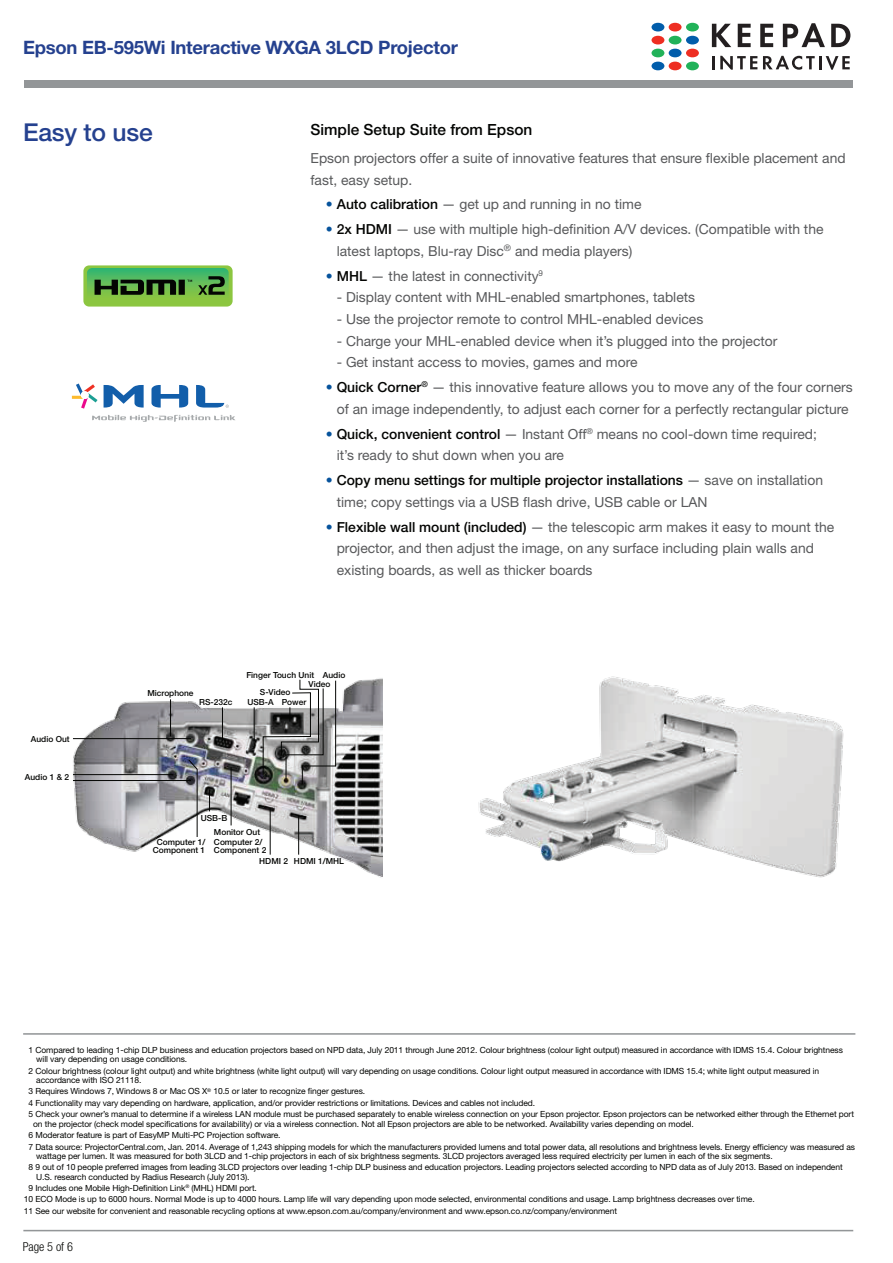
<style>
.page{position:relative;width:893px;height:1263px;background:#fff}
.page>*{position:absolute;margin:0;border:0;box-sizing:border-box;transform-origin:0 0}
.t1{font:500 24.6px "Helvetica Neue LT Std";letter-spacing:-.01em;color:#25418f}
.t2{font:700 18.45px "Helvetica Neue LT Std";letter-spacing:-.015em;color:#25418f}
.t3{font:500 15.45px "Helvetica Neue LT Std";color:#040503}
.t4{font:13.8px/21.6px "Helvetica Neue LT Std";color:#58595b}
.t5{font:300 condensed 12.3px "Helvetica Neue LT Std";letter-spacing:-.005em;color:#040503}
.t6{font:8.4px/11.4px "Helvetica Neue LT Std";letter-spacing:-.01em;color:#040503}
.t7{font:500 8.4px/7.6px "Helvetica Neue LT Std";color:#040503;text-align:center}
.s1{color:#07539c}
.s2{font-weight:500;color:#040503}
</style>
<div class="page">
<div style="left:24px;top:81px;width:829px;height:7px;background:#939698"></div>
<hr style="left:23px;top:1230px;width:830px;height:1px;background:#939698">
<hr style="left:23px;top:1033px;width:832px;height:2px;background:#939698">
<svg style="left:92px;top:415px;width:143px;height:7px"></svg>
<svg style="left:104px;top:385px;width:40px;height:22px"></svg>
<svg style="left:151px;top:385px;width:37px;height:22px"></svg>
<svg style="left:72px;top:383px;width:26px;height:26px"></svg>
<svg style="left:196px;top:385px;width:33px;height:23px"></svg>
<img style="left:478px;top:676px;width:366px;height:202px">
<div style="left:83px;top:265px;width:150px;height:42px;background:#8cc640;border-radius:6px"></div>
<svg style="left:87px;top:268px;width:142px;height:27px;background:#3d8645"></svg>
<img style="left:73px;top:678px;width:310px;height:200px">
<hr style="left:231px;top:767px;width:1px;height:58px;background:#040503">
<hr style="left:222px;top:707px;width:1px;height:34px;background:#040503">
<svg style="left:187px;top:759px;width:11px;height:79px"></svg>
<hr style="left:270px;top:808px;width:1px;height:47px;background:#040503">
<hr style="left:298px;top:816px;width:1px;height:39px;background:#040503">
<hr style="left:73px;top:774px;width:100px;height:1px;background:#040503">
<hr style="left:73px;top:780px;width:118px;height:1px;background:#040503">
<svg style="left:209px;top:789px;width:1px;height:22px"></svg>
<hr style="left:254px;top:707px;width:1px;height:34px;background:#040503">
<hr style="left:73px;top:738px;width:118px;height:1px;background:#040503">
<hr style="left:170px;top:699px;width:1px;height:37px;background:#040503">
<svg style="left:262px;top:679px;width:74px;height:106px"></svg>
<svg style="left:712px;top:24px;width:19px;height:23px"></svg>
<svg style="left:738px;top:24px;width:13px;height:23px"></svg>
<svg style="left:760px;top:24px;width:13px;height:23px"></svg>
<svg style="left:783px;top:23px;width:42px;height:24px"></svg>
<svg style="left:831px;top:24px;width:19px;height:23px"></svg>
<svg style="left:712px;top:56px;width:2px;height:13px"></svg>
<svg style="left:720px;top:56px;width:37px;height:14px"></svg>
<svg style="left:763px;top:56px;width:87px;height:14px"></svg>
<div style="left:651px;top:62px;width:13px;height:8px;background:#015dab;border-radius:50%"></div>
<div style="left:651px;top:49px;width:13px;height:8px;background:#21b259;border-radius:50%"></div>
<div style="left:651px;top:36px;width:13px;height:8px;background:#ee2e22;border-radius:50%"></div>
<div style="left:651px;top:23px;width:13px;height:9px;background:#015dab;border-radius:50%"></div>
<div style="left:669px;top:62px;width:13px;height:8px;background:#ee2e22;border-radius:50%"></div>
<div style="left:669px;top:49px;width:13px;height:8px;background:#015dab;border-radius:50%"></div>
<div style="left:669px;top:36px;width:13px;height:8px;background:#21b259;border-radius:50%"></div>
<div style="left:669px;top:23px;width:13px;height:9px;background:#ee2e22;border-radius:50%"></div>
<div style="left:686px;top:62px;width:13px;height:8px;background:#21b259;border-radius:50%"></div>
<div style="left:686px;top:49px;width:13px;height:8px;background:#ee2e22;border-radius:50%"></div>
<div style="left:686px;top:36px;width:13px;height:8px;background:#015dab;border-radius:50%"></div>
<div style="left:686px;top:23px;width:13px;height:9px;background:#21b259;border-radius:50%"></div>
<h2 class="t2" style="left:23px;top:36px;width:436px">Epson EB-595Wi Interactive WXGA 3LCD Projector</h2>
<h1 class="t1" style="left:23px;top:118px;width:131px">Easy to use</h1>
<h3 class="t3" style="left:311px;top:120px;width:223px">Simple Setup Suite from Epson</h3>
<h3 class="t4" style="left:311px;top:147px;width:536px">Epson projectors offer a suite of innovative features that ensure flexible placement and fast, easy setup.</h3>
<h3 class="t4" style="left:326px;top:194px;width:317px"><span class="s1">•</span> <span class="s2">Auto calibration</span> — get up and running in no time</h3>
<h3 class="t4" style="left:337px;top:218px;width:488px;text-indent:-11px"><span class="s1">•</span> <span class="s2">2x HDMI</span> — use with multiple high-definition A/V devices. (Compatible with the latest laptops, Blu-ray Disc<sup>®</sup> and media players)</h3>
<h3 class="t4" style="left:326px;top:265px;width:219px"><span class="s1">•</span> <span class="s2">MHL</span> — the latest in connectivity<sup>9</sup></h3>
<h3 class="t4" style="left:337px;top:287px;width:360px">- Display content with MHL-enabled smartphones, tablets</h3>
<h3 class="t4" style="left:337px;top:308px;width:368px">- Use the projector remote to control MHL-enabled devices</h3>
<h3 class="t4" style="left:337px;top:330px;width:442px">- Charge your MHL-enabled device when it’s plugged into the projector</h3>
<h3 class="t4" style="left:337px;top:351px;width:302px">- Get instant access to movies, games and more</h3>
<h3 class="t4" style="left:326px;top:376px;width:528px;text-align:center"><span class="s1">•</span> <span class="s2">Quick Corner</span><sup>®</sup> — this innovative feature allows you to move any of the four corners of an image independently, to adjust each corner for a perfectly rectangular picture</h3>
<h3 class="t4" style="left:337px;top:423px;width:482px;text-indent:-11px"><span class="s1">•</span> <span class="s2">Quick, convenient control</span> — Instant Off<sup>®</sup> means no cool-down time required; it’s ready to shut down when you are</h3>
<h3 class="t4" style="left:337px;top:469px;width:488px;text-indent:-11px"><span class="s1">•</span> <span class="s2">Copy menu settings for multiple projector installations</span> — save on installation time; copy settings via a USB flash drive, USB cable or LAN</h3>
<h3 class="t4" style="left:337px;top:516px;width:499px;text-indent:-11px"><span class="s1">•</span> <span class="s2">Flexible wall mount (included)</span> — the telescopic arm makes it easy to mount the projector, and then adjust the image, on any surface including plain walls and existing boards, as well as thicker boards</h3>
<p class="t7" style="left:31px;top:735px;width:40px">Audio Out</p>
<p class="t7" style="left:25px;top:773px;width:46px">Audio 1 &amp; 2</p>
<p class="t7" style="left:147px;top:689px;width:48px">Microphone</p>
<p class="t7" style="left:199px;top:698px;width:35px">RS-232c</p>
<p class="t7" style="left:246px;top:671px;width:69px">Finger Touch Unit</p>
<p class="t7" style="left:323px;top:671px;width:24px">Audio</p>
<p class="t7" style="left:309px;top:680px;width:23px">Video</p>
<p class="t7" style="left:260px;top:688px;width:32px">S-Video</p>
<p class="t7" style="left:247px;top:698px;width:60px">USB-A Power</p>
<p class="t7" style="left:201px;top:814px;width:28px">USB-B</p>
<p class="t7" style="left:214px;top:828px;width:48px">Monitor Out</p>
<p class="t7" style="left:153px;top:838px;width:54px">Computer 1/<br>Component 1</p>
<p class="t7" style="left:214px;top:838px;width:54px;text-align:left">Computer 2/<br>Component 2</p>
<p class="t7" style="left:259px;top:857px;width:86px">HDMI 2 HDMI 1/MHL</p>
<p class="t6" style="left:36px;top:1045px;width:808px;line-height:9.3px;text-indent:-8px">1 Compared to leading 1-chip DLP business and education projectors based on NPD data, July 2011 through June 2012. Colour brightness (colour light output) measured in accordance with IDMS 15.4. Colour brightness will vary depending on usage conditions.</p>
<p class="t6" style="left:36px;top:1066px;width:784px;line-height:9.3px;text-indent:-8px">2 Colour brightness (colour light output) and white brightness (white light output) will vary depending on usage conditions. Colour light output measured in accordance with IDMS 15.4; white light output measured in accordance with ISO 21118.</p>
<p class="t6" style="left:29px;top:1086px;width:827px">3 Requires Windows 7, Windows 8 or Mac OS X<sup>®</sup> 10.5 or later to recognize finger gestures.<br>4 Functionality may vary depending on hardware, application, and/or provider restrictions or limitations. Devices and cables not included.<br>5 Check your owner’s manual to determine if a wireless LAN module must be purchased separately to enable wireless connection on your Epson projector. Epson projectors can be networked either through the Ethernet port</p>
<p class="t6" style="left:29px;top:1118px;width:828px;text-indent:5px">on the projector (check model specifications for availability) or via a wireless connection. Not all Epson projectors are able to be networked. Availability varies depending on model.<br>6 Moderator feature is part of EasyMP Multi-PC Projection software.<br>7 Data source: ProjectorCentral.com, Jan. 2014. Average of 1,243 shipping models for which the manufacturers provided lumens and total power data, all resolutions and brightness levels. Energy efficiency was measured as</p>
<p class="t6" style="left:29px;top:1150px;width:816px;text-indent:8px">wattage per lumen. It was measured for both 3LCD and 1-chip projectors in each of six brightness segments. 3LCD projectors averaged less required electricity per lumen in each of the six segments.<br>8 9 out of 10 people preferred images from leading 3LCD projectors over leading 1-chip DLP business and education projectors. Leading projectors selected according to NPD data as of July 2013. Based on independent</p>
<p class="t6" style="left:36px;top:1171px;width:215px">U.S. research conducted by Radius Research (July 2013).</p>
<p class="t6" style="left:29px;top:1182px;width:230px">9 Includes one Mobile High-Definition Link<sup>®</sup> (MHL) HDMI port.</p>
<p class="t6" style="left:24px;top:1194px;width:732px">10 ECO Mode is up to 6000 hours. Normal Mode is up to 4000 hours. Lamp life will vary depending upon mode selected, environmental conditions and usage. Lamp brightness decreases over time.</p>
<p class="t6" style="left:24px;top:1205px;width:595px">11 See our website for convenient and reasonable recycling options at www.epson.com.au/company/environment and www.epson.co.nz/company/environment</p>
<h3 class="t5" style="left:23px;top:1239px;width:52px">Page 5 of 6</h3>
</div>
